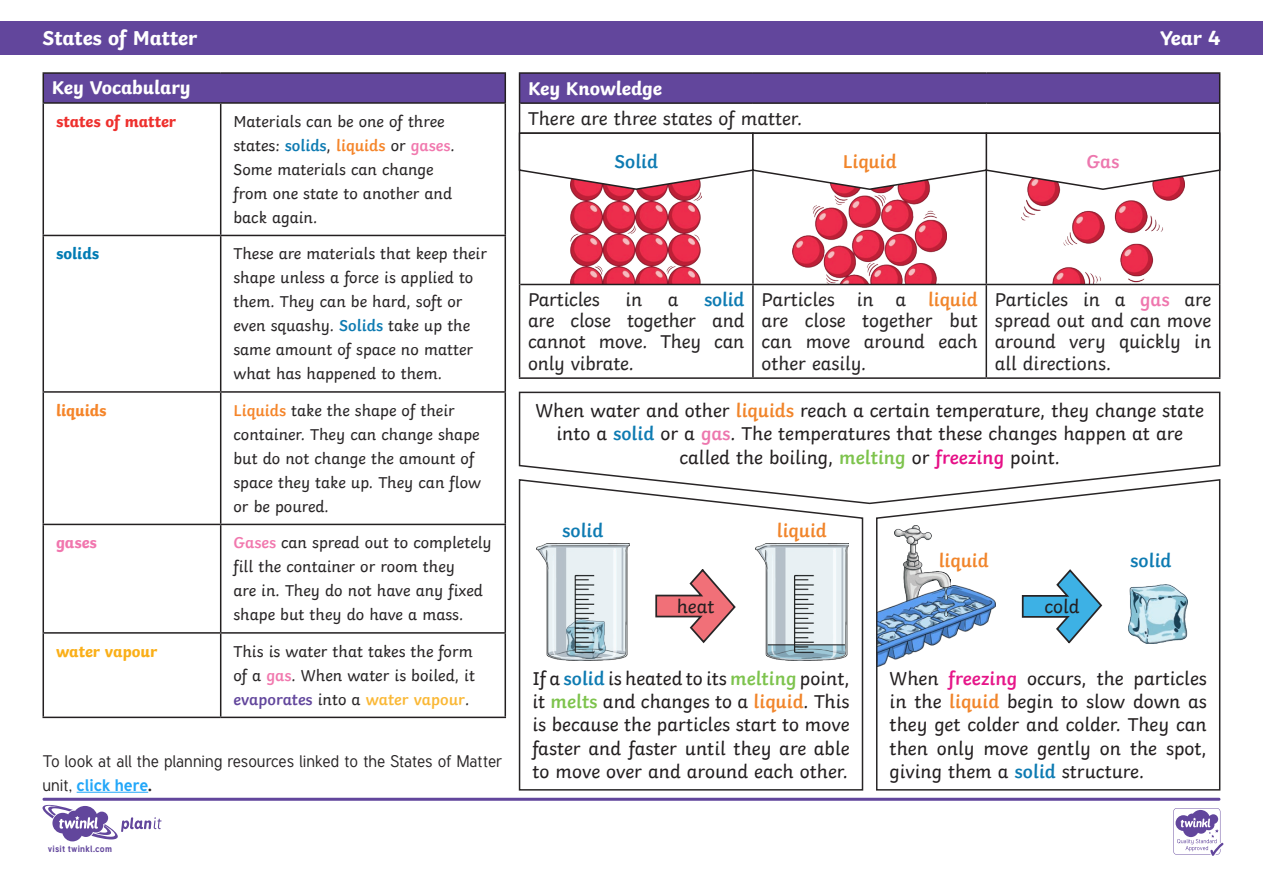
<style>
.page{position:relative;width:1263px;height:893px;background:#fff}
.page>*{position:absolute;margin:0;border:0;box-sizing:border-box;transform-origin:0 0}
.KS2_Body_Copy{font:700 21px "Twinkl";color:#fff}
.t1{font:19.5px/23.4px "Twinkl";color:#231f20;text-align:justify}
.Key_Vocab_Header{font:19.5px/21.1px "Twinkl";color:#282526;text-align:justify}
.Key_Vocab_Header-2{font:700 19.5px "Twinkl";color:#fff}
.t2{font:600 19.5px "Twinkl";color:#f1852b}
.t3{font:600 19.5px "Twinkl";color:#0e7bb2}
.t4{font:600 19.5px "Twinkl";color:#ed77ae}
.Body_Copy{font:16.5px/24px "Twinkl";color:#282526}
.Indent{font:16.5px/24px "Tuffy";color:#282526}
.Body_Copy-2{font:700 16.5px "Twinkl";color:#ee302d}
.Body_Copy-3{font:700 16.5px "Twinkl";color:#faaf18}
.Body_Copy-4{font:700 16.5px "Twinkl";color:#f5852a}
.Body_Copy-5{font:700 16.5px "Twinkl";color:#007bb3}
.Body_Copy-6{font:700 16.5px "Twinkl";color:#f176ae}
.t5{font:700 9px "Tuffy";letter-spacing:.02em;color:#62469c}
.s1{font-weight:600;color:#0e7bb2}
.s2{font-weight:600;color:#f5852a}
.s3{font-weight:600;color:#f178ae}
.s4{font-weight:600;color:#62469c}
.s5{font-weight:600;color:#fab836}
.s6{font-weight:700;color:#23a7f9}
.s7{font-weight:700}
.s8{font-weight:600;color:#f1852b}
.s9{font-weight:600;color:#ef77ae}
.s10{font-weight:600;color:#ed77ae}
.s11{font-weight:600;color:#7dc34c}
.s12{font-weight:600;color:#e61087}
.s13{font-weight:600;color:#7dc34d}
.s14{font-weight:600;color:#e61689}
</style>
<div class="page">
<div style="left:43px;top:73px;width:462px;height:30px;background:#62469c"></div>
<hr style="left:43px;top:104px;width:1px;height:131px;background:#231f20">
<hr style="left:220px;top:104px;width:1px;height:131px;background:#231f20">
<hr style="left:504px;top:104px;width:2px;height:131px;background:#231f20">
<hr style="left:43px;top:235px;width:178px;height:1px;background:#231f20">
<hr style="left:43px;top:236px;width:1px;height:155px;background:#231f20">
<hr style="left:221px;top:235px;width:285px;height:1px;background:#231f20">
<hr style="left:220px;top:236px;width:1px;height:155px;background:#231f20">
<hr style="left:504px;top:236px;width:2px;height:155px;background:#231f20">
<hr style="left:43px;top:391px;width:178px;height:2px;background:#231f20">
<hr style="left:43px;top:393px;width:1px;height:131px;background:#231f20">
<hr style="left:221px;top:391px;width:285px;height:2px;background:#231f20">
<hr style="left:220px;top:393px;width:1px;height:131px;background:#231f20">
<hr style="left:504px;top:393px;width:2px;height:131px;background:#231f20">
<hr style="left:43px;top:524px;width:178px;height:1px;background:#231f20">
<hr style="left:43px;top:525px;width:1px;height:107px;background:#231f20">
<hr style="left:221px;top:524px;width:285px;height:1px;background:#231f20">
<hr style="left:220px;top:525px;width:1px;height:107px;background:#231f20">
<hr style="left:504px;top:525px;width:2px;height:107px;background:#231f20">
<hr style="left:43px;top:632px;width:178px;height:2px;background:#231f20">
<hr style="left:43px;top:634px;width:1px;height:83px;background:#231f20">
<hr style="left:221px;top:632px;width:285px;height:2px;background:#231f20">
<hr style="left:220px;top:634px;width:1px;height:83px;background:#231f20">
<hr style="left:504px;top:634px;width:2px;height:83px;background:#231f20">
<hr style="left:43px;top:717px;width:178px;height:1px;background:#231f20">
<hr style="left:43px;top:72px;width:178px;height:2px;background:#231f20">
<svg style="left:43px;top:74px;width:1px;height:28px"></svg>
<hr style="left:221px;top:72px;width:285px;height:2px;background:#231f20">
<hr style="left:504px;top:74px;width:2px;height:28px;background:#231f20">
<hr style="left:43px;top:102px;width:178px;height:2px;background:#231f20">
<hr style="left:221px;top:102px;width:285px;height:2px;background:#231f20">
<hr style="left:221px;top:717px;width:285px;height:1px;background:#231f20">
<div style="left:0;top:21px;width:1263px;height:34px;background:#62469c"></div>
<hr style="left:77px;top:792px;width:71px;height:1px;background:#23a7f9">
<div style="left:519px;top:73px;width:701px;height:30px;background:#62469c"></div>
<svg style="left:520px;top:104px;width:699px;height:273px"></svg>
<hr style="left:519px;top:72px;width:234px;height:2px;background:#231f20">
<hr style="left:753px;top:72px;width:233px;height:2px;background:#231f20">
<hr style="left:986px;top:72px;width:234px;height:2px;background:#231f20">
<hr style="left:520px;top:102px;width:233px;height:2px;background:#231f20">
<hr style="left:753px;top:102px;width:233px;height:2px;background:#231f20">
<hr style="left:986px;top:102px;width:233px;height:2px;background:#231f20">
<hr style="left:520px;top:284px;width:233px;height:1px;background:#231f20">
<hr style="left:753px;top:284px;width:233px;height:1px;background:#231f20">
<hr style="left:986px;top:284px;width:233px;height:1px;background:#231f20">
<hr style="left:519px;top:377px;width:234px;height:2px;background:#231f20">
<hr style="left:753px;top:377px;width:233px;height:2px;background:#231f20">
<hr style="left:986px;top:377px;width:234px;height:2px;background:#231f20">
<svg style="left:519px;top:74px;width:1px;height:29px"></svg>
<svg style="left:1219px;top:74px;width:1px;height:29px"></svg>
<hr style="left:519px;top:103px;width:1px;height:30px;background:#231f20">
<hr style="left:1219px;top:103px;width:1px;height:30px;background:#231f20">
<hr style="left:519px;top:133px;width:1px;height:151px;background:#231f20">
<hr style="left:752px;top:134px;width:2px;height:150px;background:#231f20">
<hr style="left:985px;top:134px;width:2px;height:150px;background:#231f20">
<hr style="left:1219px;top:133px;width:1px;height:151px;background:#231f20">
<hr style="left:519px;top:284px;width:1px;height:93px;background:#231f20">
<hr style="left:752px;top:285px;width:2px;height:92px;background:#231f20">
<hr style="left:985px;top:285px;width:2px;height:92px;background:#231f20">
<hr style="left:1219px;top:284px;width:1px;height:93px;background:#231f20">
<svg style="left:518px;top:132px;width:703px;height:59px"></svg>
<svg style="left:518px;top:391px;width:703px;height:114px"></svg>
<svg style="left:875px;top:478px;width:346px;height:313px"></svg>
<svg style="left:518px;top:478px;width:346px;height:313px"></svg>
<img style="left:536px;top:544px;width:93px;height:117px">
<img style="left:756px;top:544px;width:92px;height:117px">
<hr style="left:768px;top:645px;width:77px;height:1px;background:#181818">
<img style="left:1128px;top:584px;width:59px;height:59px">
<svg style="left:654px;top:568px;width:83px;height:77px"></svg>
<svg style="left:1021px;top:568px;width:82px;height:77px"></svg>
<svg style="left:42px;top:798px;width:1181px;height:58px"></svg>
<p class="KS2_Body_Copy" style="left:43px;top:21px;width:156px">States of Matter</p>
<p class="KS2_Body_Copy" style="left:1160px;top:21px;width:62px">Year 4</p>
<p class="Key_Vocab_Header-2" style="left:52px;top:72px;width:140px">Key Vocabulary</p>
<p class="Body_Copy-2" style="left:56px;top:107px;width:122px">states of matter</p>
<p class="Body_Copy" style="left:233px;top:108px;width:223px">Materials can be one of three states: <span class="s1">solids</span>, <span class="s2">liquids</span> or <span class="s3">gases</span>.<br>Some materials can change from one state to another and back again.</p>
<p class="Body_Copy-5" style="left:56px;top:240px;width:45px">solids</p>
<p class="Body_Copy" style="left:233px;top:240px;width:255px">These are materials that keep their shape unless a force is applied to them. They can be hard, soft or even squashy. <span class="s1">Solids</span> take up the same amount of space no matter what has happened to them.</p>
<p class="Body_Copy-4" style="left:56px;top:396px;width:52px">liquids</p>
<p class="Body_Copy" style="left:233px;top:397px;width:249px"><span class="s2">Liquids</span> take the shape of their container. They can change shape but do not change the amount of space they take up. They can flow or be poured.</p>
<p class="Body_Copy-6" style="left:56px;top:529px;width:42px">gases</p>
<p class="Body_Copy" style="left:233px;top:529px;width:260px"><span class="s3">Gases</span> can spread out to completely fill the container or room they<br>are in. They do not have any fixed shape but they do have a mass.</p>
<p class="Body_Copy-3" style="left:56px;top:637px;width:103px">water vapour</p>
<p class="Body_Copy" style="left:233px;top:638px;width:243px">This is water that takes the form of a <span class="s3">gas</span>. When water is boiled, it <span class="s4">evaporates</span> into a <span class="s5">water vapour</span>.</p>
<p class="Indent" style="left:43px;top:749px;width:461px">To look at all the planning resources linked to the States of Matter unit, <span class="s6">click here</span><span class="s7">.</span></p>
<p class="t5" style="left:48px;top:842px;width:66px">visit twinkl.com</p>
<p class="Key_Vocab_Header-2" style="left:528px;top:72px;width:136px">Key Knowledge</p>
<p class="Key_Vocab_Header" style="left:528px;top:106px;width:275px">There are three states of matter.</p>
<p class="t3" style="left:614px;top:146px;width:45px">Solid</p>
<p class="t2" style="left:843px;top:146px;width:55px">Liquid</p>
<p class="t4" style="left:1086px;top:146px;width:35px">Gas</p>
<p class="Key_Vocab_Header" style="left:528px;top:287px;width:218px;text-indent:176px"><span class="s1">solid </span>are close together and cannot move. They can only vibrate.</p>
<p class="Key_Vocab_Header" style="left:761px;top:287px;width:218px">Particles in a <span class="s8">liquid </span>are close together but can move around each other easily.</p>
<p class="Key_Vocab_Header" style="left:995px;top:287px;width:218px">Particles in a <span class="s9">gas</span> are spread out and can move around very quickly in all directions.</p>
<p class="Key_Vocab_Header" style="left:528px;top:287px;width:73px">Particles</p>
<p class="Key_Vocab_Header" style="left:625px;top:287px;width:18px">in</p>
<p class="Key_Vocab_Header" style="left:668px;top:287px;width:12px">a</p>
<p class="t1" style="left:535px;top:397px;width:670px;text-align:center">When water and other <span class="s8">liquids</span> reach a certain temperature, they change state into a <span class="s1">solid</span> or a <span class="s10">gas</span>. The temperatures that these changes happen at are called the boiling, <span class="s11">melting</span> or <span class="s12">freezing</span> point.</p>
<p class="t3" style="left:562px;top:515px;width:43px">solid</p>
<p class="t2" style="left:777px;top:515px;width:52px">liquid</p>
<p class="t2" style="left:939px;top:545px;width:52px">liquid</p>
<p class="t1" style="left:677px;top:593px;width:39px">heat</p>
<p class="t1" style="left:1044px;top:593px;width:37px">cold</p>
<p class="t3" style="left:1130px;top:545px;width:43px">solid</p>
<p class="t1" style="left:532px;top:665px;width:319px">If a <span class="s1">solid</span> is heated to its <span class="s13">melting</span> point, it <span class="s11">melts</span> and changes to a <span class="s8">liquid</span>. This is because the particles start to move faster and faster until they are able to move over and around each other.</p>
<p class="t1" style="left:890px;top:665px;width:319px">When <span class="s14">freezing</span> occurs, the particles in the <span class="s8">liquid</span> begin to slow down as they get colder and colder. They can then only move gently on the spot, giving them a <span class="s1">solid</span> structure.</p>
</div>
